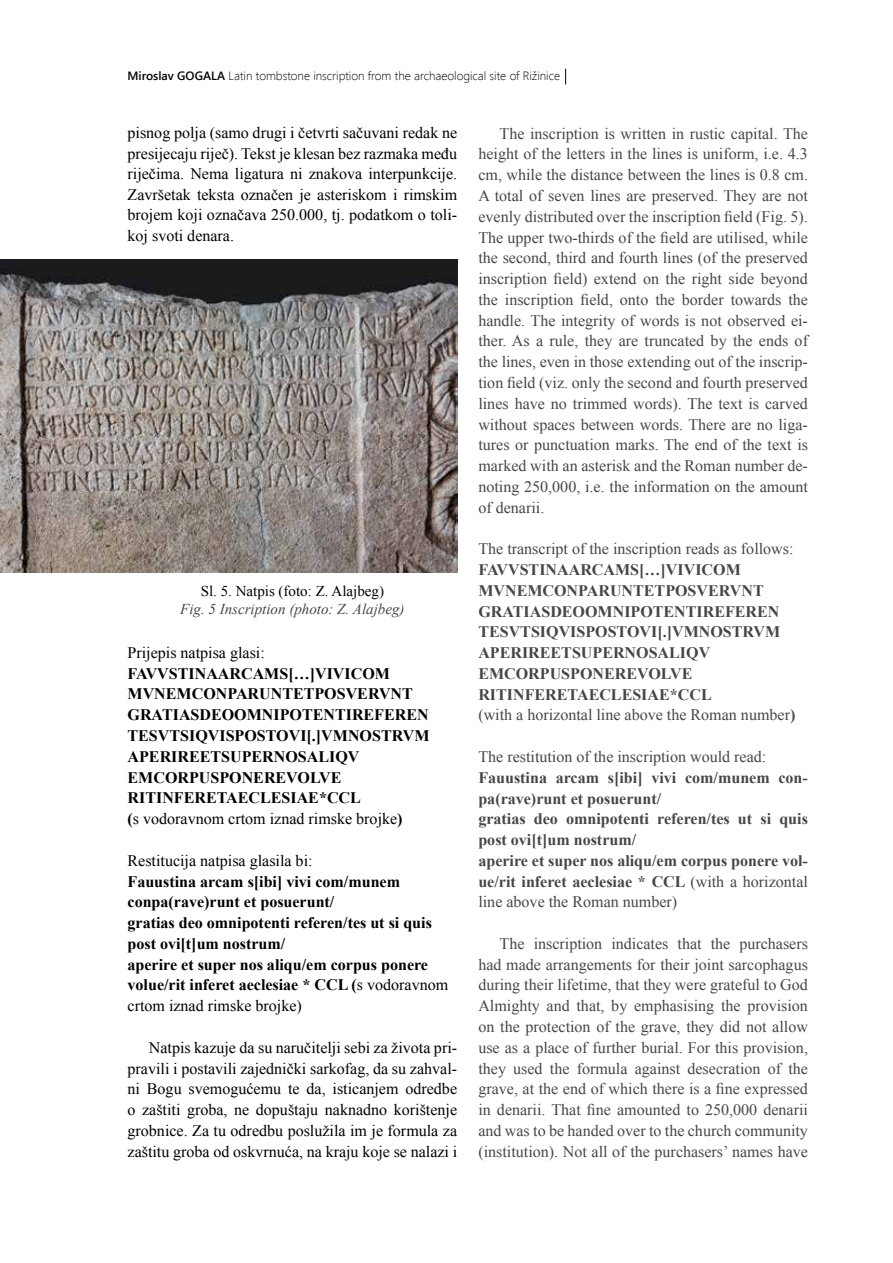
<style>
.page{position:relative;width:893px;height:1263px;background:#fff}
.page>*{position:absolute;margin:0;border:0;box-sizing:border-box;transform-origin:0 0}
.t1{font:16.05px/20.7px "Times New Roman";color:#464646;text-align:justify}
.t2{font:16.05px/20.5px "Times New Roman";color:#000;text-align:justify}
.t3{font:700 16.05px/20.7px "Times New Roman";color:#464646}
.t4{font:700 16.05px/20.9px "Times New Roman";color:#000}
.t5{font:italic 15px "Times New Roman";color:#464646}
.t6{font:15px "Times New Roman";color:#000}
.t7{font:300 12px "Segoe UI";color:#000}
.s1{font-weight:600}
.s2{font-weight:400}
</style>
<div class="page">
<svg style="left:565px;top:69px;width:1px;height:15px"></svg>
<img style="left:0;top:259px;width:457px;height:314px">
<p class="t7" style="left:128px;top:68px;width:434px"><span class="s1">Miroslav GOGALA</span> Latin tombstone inscription from the archaeological site of Rižinice</p>
<p class="t2" style="left:128px;top:122px;width:331px">pisnog polja (samo drugi i četvrti sačuvani redak ne presijecaju riječ). Tekst je klesan bez razmaka među riječima. Nema ligatura ni znakova interpunkcije.<br>Završetak teksta označen je asteriskom i rimskim brojem koji označava 250.000, tj. podatkom o toli&shy;koj svoti denara.</p>
<p class="t1" style="left:478px;top:123px;width:331px;text-indent:21px">The inscription is written in rustic capital. The height of the letters in the lines is uniform, i.e. 4.3 cm, while the distance between the lines is 0.8 cm.<br>A total of seven lines are preserved. They are not evenly distributed over the inscription field (Fig. 5).<br>The upper two-thirds of the field are utilised, while the second, third and fourth lines (of the preserved inscription field) extend on the right side beyond the inscription field, onto the border towards the handle. The integrity of words is not observed ei&shy;ther. As a rule, they are truncated by the ends of the lines, even in those extending out of the inscrip&shy;tion field (viz. only the second and fourth preserved lines have no trimmed words). The text is carved without spaces between words. There are no liga&shy;tures or punctuation marks. The end of the text is marked with an asterisk and the Roman number de&shy;noting 250,000, i.e. the information on the amount of denarii.</p>
<p class="t1" style="left:478px;top:538px;width:317px">The transcript of the inscription reads as follows:</p>
<p class="t3" style="left:478px;top:559px;width:318px">FAVVSTINAARCAMS[…]VIVICOM<br>MVNEMCONPARUNTETPOSVERVNT<br>GRATIASDEOOMNIPOTENTIREFEREN<br>TESVTSIQVISPOSTOVI[.]VMNOSTRVM<br>APERIREETSUPERNOSALIQV<br>EMCORPUSPONEREVOLVE<br>RITINFERETAECLESIAE*CCL<br><span class="s2">(with a horizontal line above the Roman number</span>)</p>
<p class="t1" style="left:478px;top:746px;width:289px">The restitution of the inscription would read:</p>
<p class="t3" style="left:478px;top:766px;width:331px">Fauustina arcam s[ibi] vivi com/munem con&shy;pa(rave)runt et posuerunt/<br>gratias deo omnipotenti referen/tes ut si quis post ovi[t]um nostrum/<br>aperire et super nos aliqu/em corpus ponere vol&shy;ue/rit inferet aeclesiae * CCL <span class="s2">(with a horizontal line above the Roman number)</span></p>
<p class="t1" style="left:478px;top:933px;width:331px;text-indent:21px">The inscription indicates that the purchasers had made arrangements for their joint sarcophagus during their lifetime, that they were grateful to God Almighty and that, by emphasising the provision on the protection of the grave, they did not allow use as a place of further burial. For this provision, they used the formula against desecration of the grave, at the end of which there is a fine expressed in denarii. That fine amounted to 250,000 denarii and was to be handed over to the church community (institution). Not all of the purchasers’ names have</p>
<p class="t6" style="left:201px;top:581px;width:185px">Sl. 5. Natpis (foto: Z. Alajbeg)</p>
<p class="t5" style="left:180px;top:598px;width:226px">Fig. 5 Inscription (photo: Z. Alajbeg)</p>
<p class="t2" style="left:128px;top:642px;width:139px">Prijepis natpisa glasi:</p>
<p class="t4" style="left:128px;top:662px;width:303px">FAVVSTINAARCAMS[…]VIVICOM<br>MVNEMCONPARUNTETPOSVERVNT<br>GRATIASDEOOMNIPOTENTIREFEREN<br>TESVTSIQVISPOSTOVI[.]VMNOSTRVM<br>APERIREETSUPERNOSALIQV<br>EMCORPUSPONEREVOLVE<br>RITINFERETAECLESIAE*CCL<br>(<span class="s2">s vodoravnom crtom iznad rimske brojke</span>)</p>
<p class="t2" style="left:128px;top:850px;width:187px">Restitucija natpisa glasila bi:</p>
<p class="t4" style="left:128px;top:870px;width:322px">Fauustina arcam s[ibi] vivi com/munem conpa(rave)runt et posuerunt/<br>gratias deo omnipotenti referen/tes ut si quis post ovi[t]um nostrum/<br>aperire et super nos aliqu/em corpus ponere volue/rit inferet aeclesiae * CCL (<span class="s2">s vodoravnom crtom iznad rimske brojke)</span></p>
<p class="t2" style="left:128px;top:1037px;width:331px;text-indent:21px">Natpis kazuje da su naručitelji sebi za života pri&shy;pravili i postavili zajednički sarkofag, da su zahval&shy;ni Bogu svemogućemu te da, isticanjem odredbe o zaštiti groba, ne dopuštaju naknadno korištenje grobnice. Za tu odredbu poslužila im je formula za zaštitu groba od oskvrnuća, na kraju koje se nalazi i</p>
</div>
